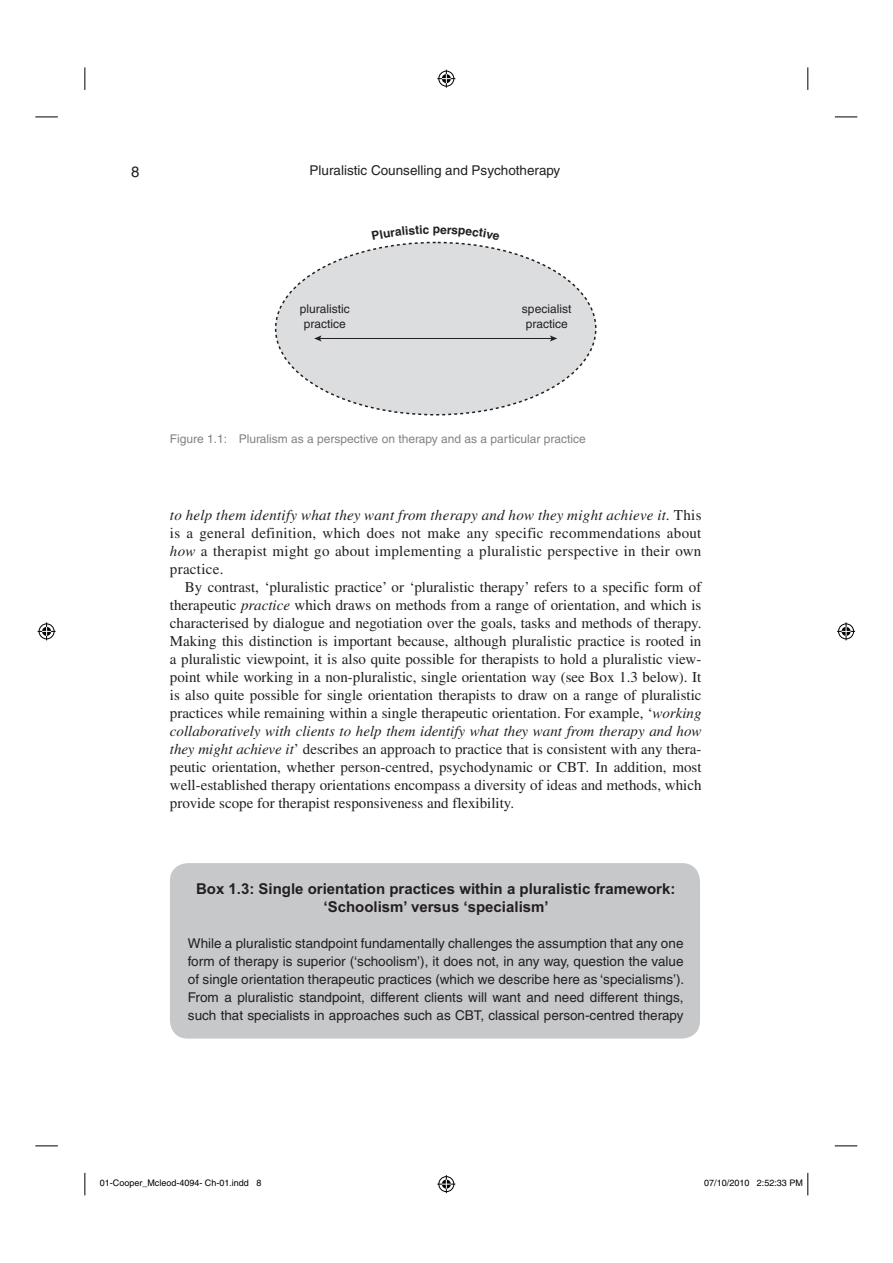
<style>
.page{position:relative;width:893px;height:1263px;background:#fff}
.page>*{position:absolute;margin:0;border:0;box-sizing:border-box;transform-origin:0 0}
.t1{font:15px/18px "Times";color:#231f20;text-align:justify}
.t2{font:700 15px/18px "Arial";color:#231f20;text-align:center}
.t3{font:15px "Helvetica";color:#231f20}
.t4{font:13.5px/18px "Helvetica";color:#231f20;text-align:justify}
.t5{font:12px "Helvetica";color:#808285}
.t6{font:12px/15px "Helvetica";color:#231f20;text-align:center}
.t7{font:700 12px "Helvetica";color:#231f20}
.t8{font:9px "Helvetica";color:#000}
.s1{font-style:italic}
</style>
<div class="page">
<div style="left:170px;top:863px;width:530px;height:176px;background:#c6c8ca;border-radius:18px"></div>
<div style="left:276px;top:242px;width:320px;height:173px;background:#dcddde;border-radius:50%"></div>
<hr style="left:319px;top:338px;width:233px;height:1px;background:#231f20">
<svg style="left:550px;top:335px;width:7px;height:7px"></svg>
<svg style="left:314px;top:335px;width:8px;height:7px"></svg>
<svg style="left:35px;top:117px;width:23px;height:1px"></svg>
<svg style="left:835px;top:117px;width:22px;height:1px"></svg>
<svg style="left:35px;top:1146px;width:23px;height:1px"></svg>
<svg style="left:835px;top:1146px;width:22px;height:1px"></svg>
<svg style="left:85px;top:67px;width:1px;height:23px"></svg>
<svg style="left:85px;top:1173px;width:1px;height:22px"></svg>
<svg style="left:807px;top:67px;width:1px;height:23px"></svg>
<svg style="left:437px;top:70px;width:18px;height:18px"></svg>
<svg style="left:437px;top:1175px;width:18px;height:18px"></svg>
<svg style="left:38px;top:622px;width:18px;height:18px"></svg>
<svg style="left:837px;top:622px;width:18px;height:18px"></svg>
<svg style="left:807px;top:1173px;width:1px;height:22px"></svg>
<p class="t3" style="left:131px;top:166px;width:10px">8</p>
<p class="t4" style="left:310px;top:162px;width:252px">Pluralistic Counselling and Psychotherapy</p>
<p class="t6" style="left:300px;top:303px;width:52px">pluralistic practice</p>
<p class="t7" style="left:433px;top:225px;width:9px">p</p>
<p class="t6" style="left:522px;top:303px;width:51px">specialist practice</p>
<p class="t5" style="left:170px;top:434px;width:417px">Figure 1.1: Pluralism as a perspective on therapy and as a particular practice</p>
<p class="t1" style="left:170px;top:507px;width:533px"><span class="s1">to help them identify what they want from therapy and how they might achieve it.</span> This is a general definition, which does not make any specific recommendations about <span class="s1">how</span> a therapist might go about implementing a pluralistic perspective in their own practice.</p>
<p class="t1" style="left:170px;top:579px;width:533px;text-indent:15px">By contrast, ‘pluralistic practice’ or ‘pluralistic therapy’ refers to a specific form of therapeutic <span class="s1">practice</span> which draws on methods from a range of orientation, and which is characterised by dialogue and negotiation over the goals, tasks and methods of therapy.<br>Making this distinction is important because, although pluralistic practice is rooted in a pluralistic viewpoint, it is also quite possible for therapists to hold a pluralistic view&shy;point while working in a non-pluralistic, single orientation way (see Box 1.3 below). It is also quite possible for single orientation therapists to draw on a range of pluralistic practices while remaining within a single therapeutic orientation. For example, ‘<span class="s1">working collaboratively with clients to help them identify what they want from therapy and how they might achieve it</span>’ describes an approach to practice that is consistent with any thera&shy;peutic orientation, whether person-centred, psychodynamic or CBT<span class="s1">.</span> In addition, most well-established therapy orientations encompass a diversity of ideas and methods, which provide scope for therapist responsiveness and flexibility.</p>
<p class="t2" style="left:196px;top:881px;width:481px">Box 1.3: Single orientation practices within a pluralistic framework: ‘Schoolism’ versus ‘specialism’</p>
<p class="t4" style="left:188px;top:935px;width:498px">While a pluralistic standpoint fundamentally challenges the assumption that any one form of therapy is superior (‘schoolism’), it does not, in any way, question the value of single orientation therapeutic practices (which we describe here as ‘specialisms’).<br>From a pluralistic standpoint, different clients will want and need different things, such that specialists in approaches such as CBT, classical person-centred therapy</p>
<p class="t8" style="left:100px;top:1180px;width:163px">01-Cooper_Mcleod-4094- Ch-01.indd 8</p>
<p class="t8" style="left:704px;top:1180px;width:100px">07/10/2010 2:52:33 PM</p>
</div>
